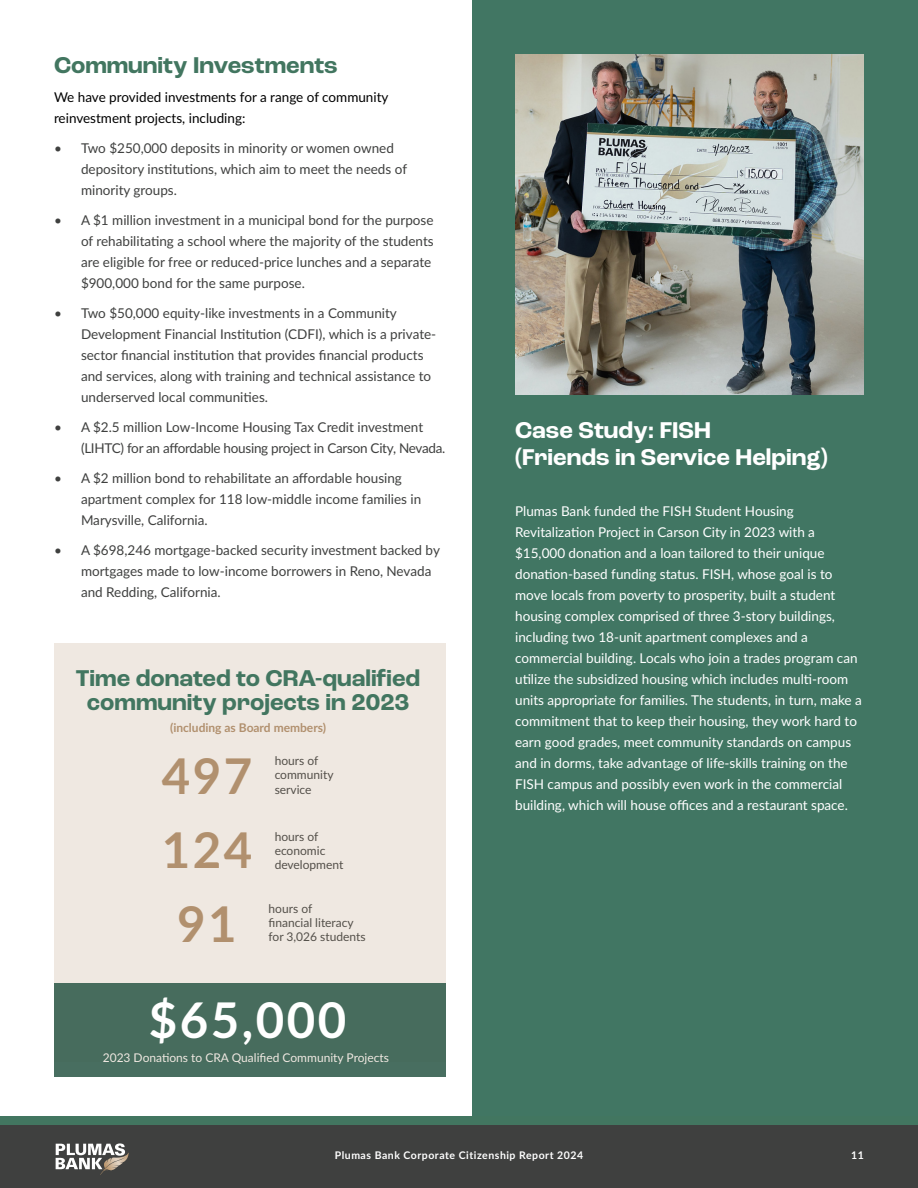
<style>
.page{position:relative;width:918px;height:1188px;background:#fff}
.page>*{position:absolute;margin:0;border:0;box-sizing:border-box;transform-origin:0 0}
.t1{font:700 49.2px "Lato";letter-spacing:.05em;color:#b1906e}
.t2{font:700 49.2px "Lato";color:#fff}
.t3{font:100 extra-condensed 24px/24px "Roc Grotesk Variable";color:#427660;text-align:center}
.t4{font:100 extra-condensed 24px/27.8px "Roc Grotesk Variable";color:#fff}
.t5{font:13.5px/21px "Lato";color:#3f403f}
.t6{font:13.5px/21px "Lato";color:#fff}
.t7{font:13.5px/21px "Lato";letter-spacing:-.02em;color:#3f403f}
.t8{font:13.5px/21px "Lato";color:#000}
.t9{font:12px/14.4px "Lato";color:#54504a}
.t10{font:12px "Lato";color:#efe8e1}
.t11{font:700 12px "Lato";color:#b1906e}
.t12{font:700 10.5px "Lato";letter-spacing:.05em;color:#fff}
</style>
<div class="page">
<div style="left:472px;top:0;width:446px;height:1125px;background:#417663"></div>
<img style="left:515px;top:54px;width:349px;height:340px">
<div style="left:54px;top:644px;width:392px;height:418px;background:#efe8e1"></div>
<div style="left:54px;top:983px;width:392px;height:94px;background:#476c5d"></div>
<div style="left:0;top:1125px;width:918px;height:63px;background:#3f403f"></div>
<svg style="left:56px;top:1143px;width:73px;height:32px"></svg>
<div style="left:0;top:1116px;width:918px;height:9px;background:#427660"></div>
<h2 class="t3" style="left:54px;top:53px;width:285px">Community Investments</h2>
<p class="t8" style="left:54px;top:86px;width:336px">We have provided investments for a range of community reinvestment projects, including:</p>
<p class="t5" style="left:81px;top:137px;width:328px;text-indent:-27px">• Two $250,000 deposits in minority or women owned depository institutions, which aim to meet the needs of minority groups.</p>
<p class="t5" style="left:81px;top:209px;width:354px;text-indent:-27px">• A $1 million investment in a municipal bond for the purpose of rehabilitating a school where the majority of the students are eligible for free or reduced-price lunches and a separate $900,000 bond for the same purpose.</p>
<p class="t5" style="left:81px;top:302px;width:357px;text-indent:-27px">• Two $50,000 equity-like investments in a Community Development Financial Institution (CDFI), which is a private&shy;sector financial institution that provides financial products and services, along with training and technical assistance to underserved local communities.</p>
<p class="t7" style="left:81px;top:416px;width:366px;text-indent:-27px">• A $2.5 million Low-Income Housing Tax Credit investment (LIHTC) for an affordable housing project in Carson City, Nevada.</p>
<p class="t5" style="left:81px;top:467px;width:342px;text-indent:-27px">• A $2 million bond to rehabilitate an affordable housing apartment complex for 118 low-middle income families in<br>Marysville, California.</p>
<p class="t5" style="left:81px;top:539px;width:360px;text-indent:-27px">• A $698,246 mortgage-backed security investment backed by mortgages made to low-income borrowers in Reno, Nevada and Redding, California.</p>
<h2 class="t3" style="left:76px;top:666px;width:346px">Time donated to CRA-qualified community projects in 2023</h2>
<p class="t11" style="left:170px;top:719px;width:158px">(including as Board members)</p>
<h1 class="t1" style="left:162px;top:740px;width:92px">497</h1>
<p class="t9" style="left:275px;top:753px;width:60px">hours of community service</p>
<h1 class="t1" style="left:162px;top:814px;width:92px">124</h1>
<p class="t9" style="left:275px;top:829px;width:70px">hours of economic development</p>
<h1 class="t1" style="left:177px;top:888px;width:61px">91</h1>
<p class="t9" style="left:269px;top:900px;width:98px">hours of<br>financial literacy for 3,026 students</p>
<h1 class="t2" style="left:149px;top:983px;width:199px">$65,000</h1>
<p class="t10" style="left:103px;top:1049px;width:288px">2023 Donations to CRA Qualified Community Projects</p>
<h2 class="t4" style="left:515px;top:416px;width:314px">Case Study: FISH<br>(Friends in Service Helping)</h2>
<p class="t6" style="left:515px;top:500px;width:348px">Plumas Bank funded the FISH Student Housing Revitalization Project in Carson City in 2023 with a $15,000 donation and a loan tailored to their unique donation-based funding status. FISH, whose goal is to move locals from poverty to prosperity, built a student housing complex comprised of three 3-story buildings, including two 18-unit apartment complexes and a commercial building. Locals who join a trades program can utilize the subsidized housing which includes multi-room units appropriate for families. The students, in turn, make a commitment that to keep their housing, they work hard to earn good grades, meet community standards on campus and in dorms, take advantage of life-skills training on the FISH campus and possibly even work in the commercial building, which will house offices and a restaurant space.</p>
<p class="t12" style="left:335px;top:1148px;width:250px">Plumas Bank Corporate Citizenship Report 2024</p>
<p class="t12" style="left:851px;top:1148px;width:14px">11</p>
</div>
